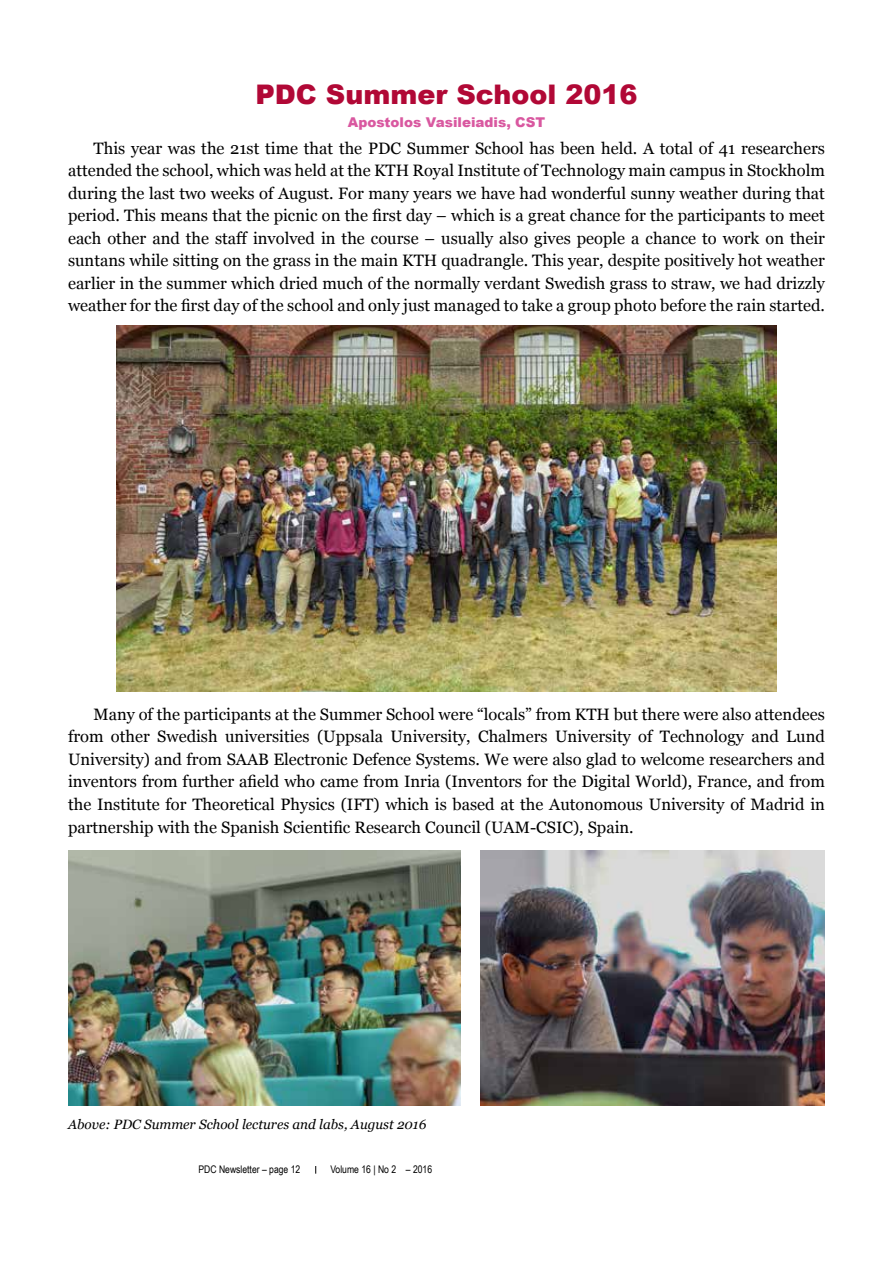
<style>
.page{position:relative;width:893px;height:1263px;background:#fff}
.page>*{position:absolute;margin:0;border:0;box-sizing:border-box;transform-origin:0 0}
.t1{font:900 27px "Arial";color:#b10836}
.t2{font:16.5px/22.5px "Georgia";color:#000;text-align:justify}
.t3{font:italic 13.5px "Georgia";color:#000}
.t4{font:900 13.5px "Arial";color:#d958a0}
.t5{font:10.5px "Arial Narrow";color:#000}
</style>
<div class="page">
<img style="left:117px;top:325px;width:660px;height:367px">
<img style="left:481px;top:850px;width:344px;height:256px">
<img style="left:68px;top:850px;width:392px;height:256px">
<h1 class="t1" style="left:255px;top:75px;width:384px">PDC Summer School 2016</h1>
<p class="t4" style="left:348px;top:112px;width:199px">Apostolos Vasileiadis, CST</p>
<p class="t2" style="left:68px;top:136px;width:758px;text-indent:26px">This year was the 21st time that the PDC Summer School has been held. A total of 41 researchers attended the school, which was held at the KTH Royal Institute of Technology main campus in Stockholm during the last two weeks of August. For many years we have had wonderful sunny weather during that period. This means that the picnic on the first day – which is a great chance for the participants to meet each other and the staff involved in the course – usually also gives people a chance to work on their suntans while sitting on the grass in the main KTH quadrangle. This year, despite positively hot weather earlier in the summer which dried much of the normally verdant Swedish grass to straw, we had drizzly weather for the first day of the school and only just managed to take a group photo before the rain started.</p>
<p class="t2" style="left:68px;top:702px;width:758px;text-indent:26px">Many of the participants at the Summer School were “locals” from KTH but there were also attendees from other Swedish universities (Uppsala University, Chalmers University of Technology and Lund University) and from SAAB Electronic Defence Systems. We were also glad to welcome researchers and inventors from further afield who came from Inria (Inventors for the Digital World), France, and from the Institute for Theoretical Physics (IFT) which is based at the Autonomous University of Madrid in partnership with the Spanish Scientific Research Council (UAM-CSIC), Spain.</p>
<p class="t3" style="left:68px;top:1114px;width:360px">Above: PDC Summer School lectures and labs, August 2016</p>
<p class="t5" style="left:198px;top:1161px;width:103px">PDC Newsletter – page 12</p>
<p class="t5" style="left:330px;top:1161px;width:103px">Volume 16 | No 2 – 2016</p>
</div>
